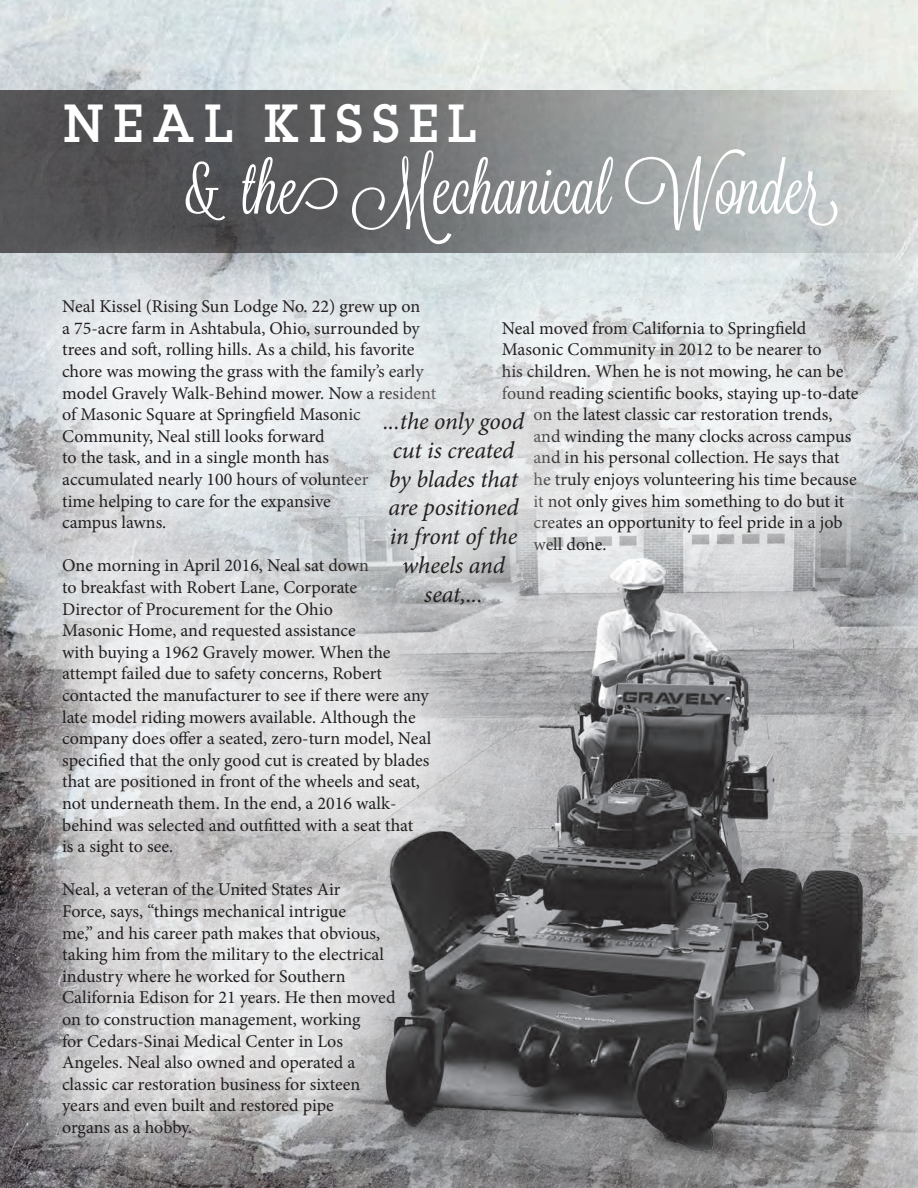
<style>
.page{position:relative;width:918px;height:1188px;background:#fff}
.page>*{position:absolute;margin:0;border:0;box-sizing:border-box;transform-origin:0 0}
.t1{font:71.85px "Lavanderia";color:#fff}
.t2{font:500 46.2px "Lubalin";letter-spacing:.2em;color:#fff}
.t3{font:italic 24px/28.8px "Minion Pro";letter-spacing:-.01em;color:#231f20;text-align:center}
.t4{font:18px/21.6px "Minion Pro";letter-spacing:-.005em;color:#231f20}
</style>
<div class="page">
<svg style="left:0;top:0;width:918px;height:91px;background:#dfe5e4"></svg>
<svg style="left:0;top:91px;width:918px;height:133px;background:#7f8182"></svg>
<img style="left:508px;top:657px;width:356px;height:531px">
<div style="left:0;top:224px;width:508px;height:964px;background:#fff;opacity:.75"></div>
<div style="left:395px;top:214px;width:523px;height:443px;background:#fff;opacity:.75"></div>
<div style="left:864px;top:199px;width:54px;height:989px;background:#fff;opacity:.79"></div>
<div style="left:313px;top:339px;width:284px;height:339px;background:#fff;opacity:.75"></div>
<p class="t2" style="left:63px;top:91px;width:416px">NEAL KISSEL</p>
<p class="t1" style="left:184px;top:147px;width:643px">&amp; the Mechanical Wonder</p>
<p class="t4" style="left:62px;top:296px;width:376px">Neal Kissel (Rising Sun Lodge No. 22) grew up on<br>a 75-acre farm in Ashtabula, Ohio, surrounded by trees and soft, rolling hills. As a child, his favorite chore was mowing the grass with the family’s early model Gravely Walk-Behind mower. Now a resident of Masonic Square at Springfield Masonic Community, Neal still looks forward<br>to the task, and in a single month has<br>accumulated nearly 100 hours of volunteer<br>time helping to care for the expansive<br>campus lawns.</p>
<p class="t4" style="left:62px;top:555px;width:371px">One morning in April 2016, Neal sat down<br>to breakfast with Robert Lane, Corporate<br>Director of Procurement for the Ohio<br>Masonic Home, and requested assistance<br>with buying a 1962 Gravely mower. When the attempt failed due to safety concerns, Robert contacted the manufacturer to see if there were any late model riding mowers available. Although the company does offer a seated, zero-turn model, Neal specified that the only good cut is created by blades that are positioned in front of the wheels and seat, not underneath them. In the end, a 2016 walk&shy;behind was selected and outfitted with a seat that<br>is a sight to see.</p>
<p class="t4" style="left:62px;top:879px;width:335px">Neal, a veteran of the United States Air<br>Force, says, “things mechanical intrigue<br>me,” and his career path makes that obvious, taking him from the military to the electrical industry where he worked for Southern California Edison for 21 years. He then moved on to construction management, working<br>for Cedars-Sinai Medical Center in Los Angeles. Neal also owned and operated a classic car restoration business for sixteen years and even built and restored pipe<br>organs as a hobby.</p>
<p class="t4" style="left:502px;top:317px;width:306px">Neal moved from California to Springfield</p>
<p class="t4" style="left:502px;top:339px;width:321px">Masonic Community in 2012 to be nearer to</p>
<p class="t4" style="left:502px;top:361px;width:343px">his children. When he is not mowing, he can be</p>
<p class="t4" style="left:502px;top:382px;width:358px">found reading scientific books, staying up-to-date</p>
<p class="t4" style="left:534px;top:404px;width:300px">on the latest classic car restoration trends,</p>
<p class="t4" style="left:534px;top:425px;width:319px">and winding the many clocks across campus</p>
<p class="t4" style="left:534px;top:447px;width:308px">and in his personal collection. He says that</p>
<p class="t4" style="left:534px;top:469px;width:325px">he truly enjoys volunteering his time because</p>
<p class="t4" style="left:534px;top:490px;width:312px">it not only gives him something to do but it</p>
<p class="t4" style="left:534px;top:512px;width:311px">creates an opportunity to feel pride in a job</p>
<p class="t4" style="left:534px;top:533px;width:74px">well done.</p>
<p class="t3" style="left:383px;top:407px;width:143px">...the only good cut is created by blades that are positioned in front of the wheels and seat,...</p>
</div>
